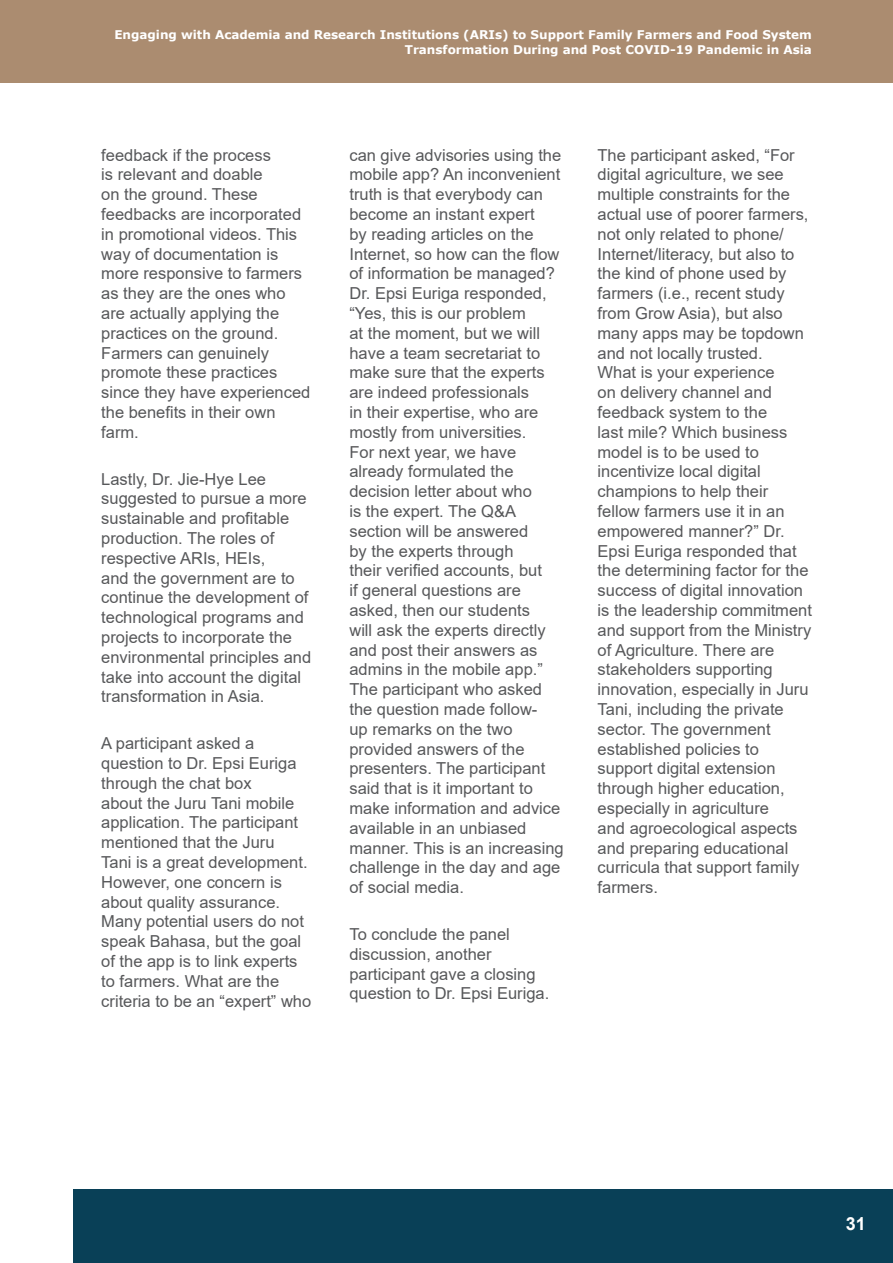
<style>
.page{position:relative;width:893px;height:1263px;background:#fff}
.page>*{position:absolute;margin:0;border:0;box-sizing:border-box;transform-origin:0 0}
.t1{font:700 18px "Arial";color:#fff}
.Body_Level_2{font:16.5px/19.8px "Arial";color:#57585a}
.t2{font:700 12px/14.4px "Verdana";color:#fff;text-align:right}
</style>
<div class="page">
<div style="left:73px;top:1189px;width:820px;height:73px;background:#094057"></div>
<div style="left:0;top:0;width:893px;height:83px;background:#ab8c70"></div>
<p class="t2" style="left:114px;top:27px;width:699px">Engaging with Academia and Research Institutions (ARIs) to Support Family Farmers and Food System<br>Transformation During and Post COVID-19 Pandemic in Asia</p>
<p class="Body_Level_2" style="left:101px;top:145px;width:211px">feedback if the process<br>is relevant and doable<br>on the ground. These feedbacks are incorporated in promotional videos. This way of documentation is more responsive to farmers as they are the ones who are actually applying the practices on the ground.<br>Farmers can genuinely promote these practices since they have experienced the benefits in their own farm.</p>
<p class="Body_Level_2" style="left:101px;top:469px;width:211px">Lastly, Dr. Jie-Hye Lee suggested to pursue a more sustainable and profitable production. The roles of respective ARIs, HEIs,<br>and the government are to continue the development of technological programs and projects to incorporate the environmental principles and take into account the digital transformation in Asia.</p>
<p class="Body_Level_2" style="left:101px;top:733px;width:211px">A participant asked a question to Dr. Epsi Euriga through the chat box<br>about the Juru Tani mobile application. The participant mentioned that the Juru<br>Tani is a great development.<br>However, one concern is about quality assurance.<br>Many potential users do not speak Bahasa, but the goal of the app is to link experts to farmers. What are the criteria to be an “expert” who</p>
<p class="Body_Level_2" style="left:349px;top:145px;width:216px">can give advisories using the mobile app? An inconvenient truth is that everybody can become an instant expert<br>by reading articles on the<br>Internet, so how can the flow of information be managed?<br>Dr. Epsi Euriga responded, “Yes, this is our problem<br>at the moment, but we will have a team secretariat to make sure that the experts are indeed professionals<br>in their expertise, who are mostly from universities.<br>For next year, we have already formulated the decision letter about who<br>is the expert. The Q&amp;A section will be answered<br>by the experts through<br>their verified accounts, but<br>if general questions are asked, then our students<br>will ask the experts directly and post their answers as admins in the mobile app.”<br>The participant who asked the question made follow-<br>up remarks on the two provided answers of the presenters. The participant said that is it important to make information and advice available in an unbiased manner. This is an increasing challenge in the day and age of social media.</p>
<p class="Body_Level_2" style="left:349px;top:924px;width:201px">To conclude the panel discussion, another participant gave a closing question to Dr. Epsi Euriga.</p>
<p class="Body_Level_2" style="left:598px;top:145px;width:216px">The participant asked, “For digital agriculture, we see multiple constraints for the actual use of poorer farmers, not only related to phone/<br>Internet/literacy, but also to the kind of phone used by farmers (i.e., recent study from Grow Asia), but also many apps may be topdown and not locally trusted.<br>What is your experience<br>on delivery channel and feedback system to the<br>last mile? Which business model is to be used to incentivize local digital champions to help their fellow farmers use it in an empowered manner?” Dr.<br>Epsi Euriga responded that the determining factor for the success of digital innovation is the leadership commitment and support from the Ministry of Agriculture. There are stakeholders supporting innovation, especially in Juru<br>Tani, including the private sector. The government established policies to support digital extension through higher education, especially in agriculture<br>and agroecological aspects and preparing educational curricula that support family farmers.</p>
<p class="t1" style="left:846px;top:1211px;width:22px">31</p>
</div>
